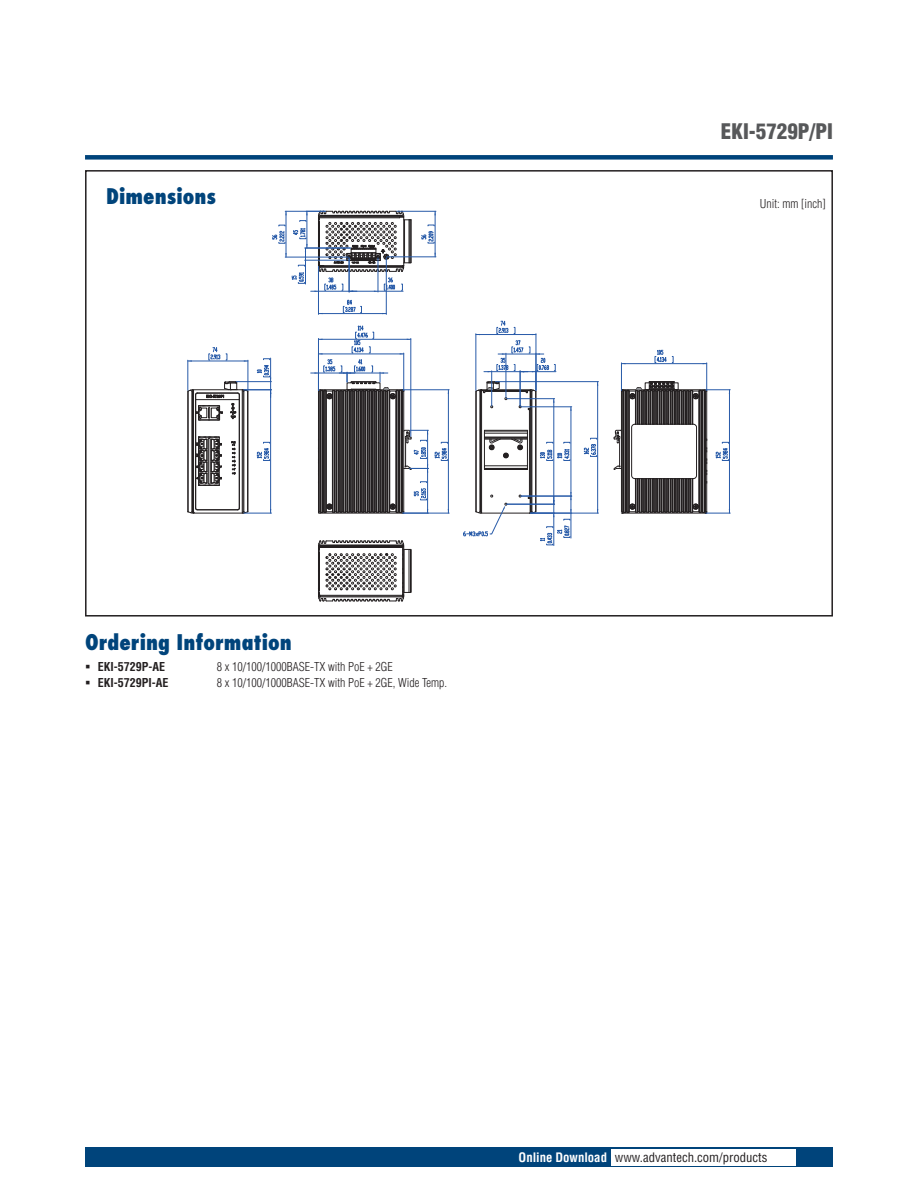
<style>
.page{position:relative;width:918px;height:1188px;background:#fff}
.page>*{position:absolute;margin:0;border:0;box-sizing:border-box;transform-origin:0 0}
.t1{font:800 condensed 21px "Futura";color:#00447b}
.t2{font:900 condensed 21px "Helvetica";color:#57585a}
.t3{font:condensed 12.75px "Helvetica";color:#231f20}
.t4{font:300 condensed 12px "Helvetica";color:#231f20}
.t5{font:700 condensed 12px "Helvetica";color:#231f20}
.s1{font-weight:700;color:#fff}
</style>
<div class="page">
<div style="left:85px;top:155px;width:748px;height:5px;background:#00447b"></div>
<div style="left:85px;top:1147px;width:748px;height:20px;background:#00447b"></div>
<div style="left:611px;top:1149px;width:184px;height:16px;background:#fff"></div>
<div style="left:85px;top:170px;width:748px;height:447px;border:2px solid #231f20"></div>
<svg style="left:188px;top:347px;width:83px;height:167px"></svg>
<hr style="left:311px;top:373px;width:44px;height:1px;background:#275aa8">
<svg style="left:314px;top:326px;width:114px;height:188px"></svg>
<hr style="left:403px;top:513px;width:46px;height:1px;background:#275aa8">
<hr style="left:403px;top:390px;width:46px;height:1px;background:#275aa8">
<hr style="left:448px;top:390px;width:1px;height:123px;background:#275aa8">
<svg style="left:435px;top:442px;width:12px;height:19px"></svg>
<svg style="left:318px;top:541px;width:93px;height:61px"></svg>
<hr style="left:397px;top:211px;width:39px;height:1px;background:#275aa8">
<hr style="left:387px;top:257px;width:49px;height:1px;background:#275aa8">
<hr style="left:435px;top:211px;width:1px;height:46px;background:#275aa8">
<svg style="left:422px;top:232px;width:12px;height:11px"></svg>
<svg style="left:273px;top:211px;width:139px;height:81px"></svg>
<hr style="left:318px;top:266px;width:1px;height:48px;background:#275aa8">
<hr style="left:386px;top:258px;width:1px;height:56px;background:#275aa8">
<hr style="left:318px;top:313px;width:68px;height:1px;background:#275aa8">
<svg style="left:343px;top:300px;width:19px;height:13px"></svg>
<hr style="left:495px;top:381px;width:103px;height:1px;background:#275aa8">
<hr style="left:530px;top:513px;width:68px;height:1px;background:#275aa8">
<hr style="left:597px;top:382px;width:1px;height:131px;background:#275aa8">
<svg style="left:584px;top:438px;width:13px;height:18px"></svg>
<hr style="left:536px;top:334px;width:1px;height:56px;background:#275aa8">
<hr style="left:476px;top:334px;width:1px;height:56px;background:#275aa8">
<hr style="left:476px;top:334px;width:60px;height:1px;background:#275aa8">
<svg style="left:497px;top:321px;width:11px;height:13px"></svg>
<hr style="left:554px;top:496px;width:1px;height:50px;background:#275aa8">
<svg style="left:464px;top:341px;width:108px;height:204px"></svg>
<svg style="left:614px;top:350px;width:116px;height:164px"></svg>
<h1 class="t1" style="left:106px;top:183px;width:111px">Dimensions</h1>
<h1 class="t1" style="left:85px;top:629px;width:208px">Ordering Information</h1>
<p class="t5" style="left:98px;top:659px;width:69px">EKI-5729P-AE</p>
<p class="t4" style="left:217px;top:660px;width:177px">8 x 10/100/1000BASE-TX with PoE + 2GE</p>
<p class="t5" style="left:98px;top:676px;width:72px">EKI-5729PI-AE</p>
<p class="t4" style="left:217px;top:676px;width:232px">8 x 10/100/1000BASE-TX with PoE + 2GE, Wide Temp.</p>
<h1 class="t2" style="left:721px;top:119px;width:114px">EKI-5729P/PI</h1>
<p class="t4" style="left:760px;top:197px;width:67px">Unit: mm [inch]</p>
<p class="t3" style="left:519px;top:1150px;width:250px"><span class="s1">Online Download</span> www.advantech.com/products</p>
</div>
